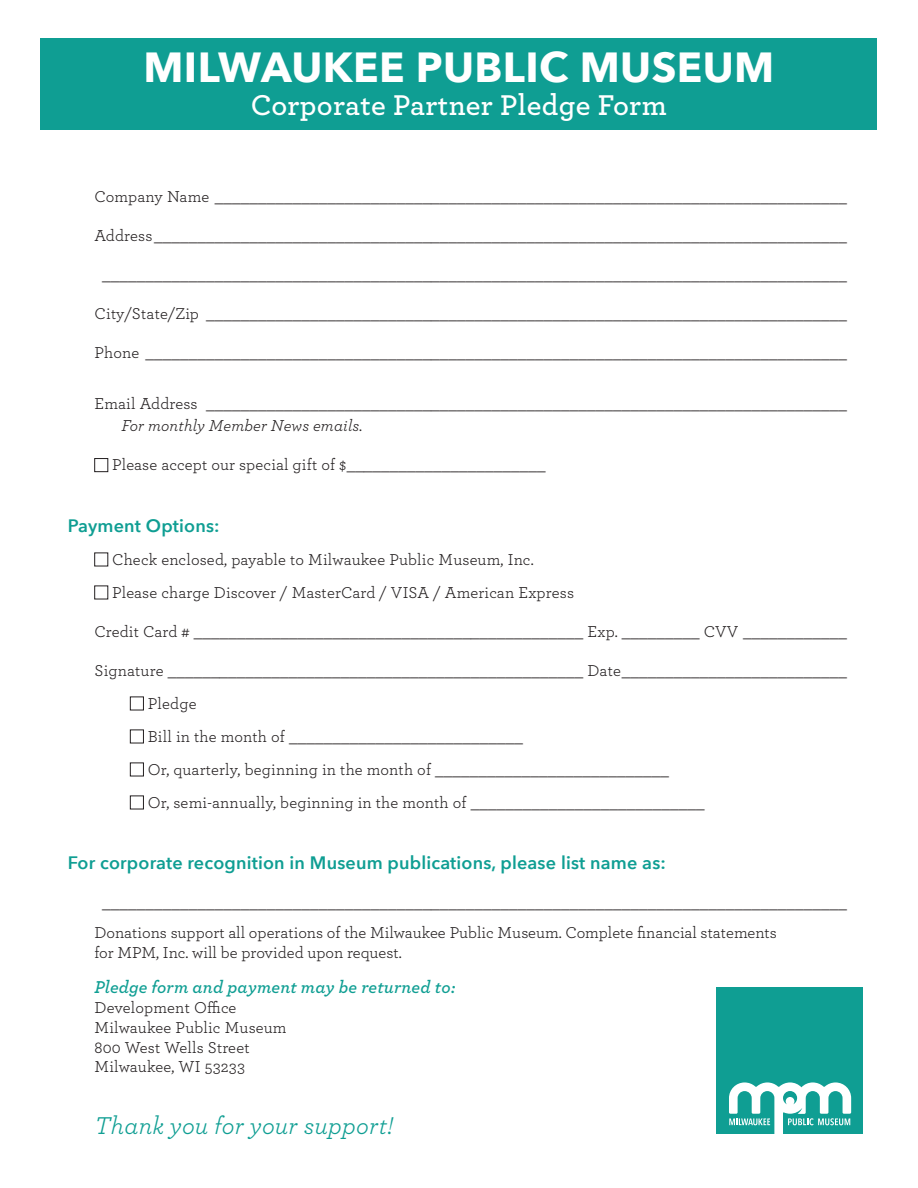
<style>
.page{position:relative;width:918px;height:1188px;background:#fff}
.page>*{position:absolute;margin:0;border:0;box-sizing:border-box;transform-origin:0 0}
.Headline{font:700 42px "Avenir Next";letter-spacing:.01em;color:#fff}
.Headline-2{font:600 30px "Archer";letter-spacing:.01em;color:#fff}
.Headline-3{font:italic 25.5px "Archer";letter-spacing:.01em;color:#0f9e93}
.Headline-4{font:600 18px "Avenir Next";letter-spacing:.01em;color:#0f9e93}
.Headline-5{font:italic 600 18px "Archer";letter-spacing:.01em;color:#0f9e93}
.Headline-6{font:16.5px/19.8px "Archer";letter-spacing:.01em;color:#231f20}
.body{font:16.5px/19.8px "Archer";color:#231f20}
.Subhead{font:16.5px "Archer";color:#231f20}
.Subhead-2{font:italic 16.5px "Archer";letter-spacing:.01em;color:#231f20}
</style>
<div class="page">
<div style="left:40px;top:38px;width:838px;height:92px;background:#0f9e93"></div>
<div style="left:94px;top:458px;width:14px;height:14px;border:1px solid #231f20"></div>
<div style="left:94px;top:553px;width:14px;height:13px;border:1px solid #231f20"></div>
<div style="left:94px;top:586px;width:14px;height:13px;border:1px solid #231f20"></div>
<div style="left:130px;top:697px;width:14px;height:13px;border:1px solid #231f20"></div>
<div style="left:130px;top:730px;width:14px;height:13px;border:1px solid #231f20"></div>
<div style="left:130px;top:763px;width:14px;height:13px;border:1px solid #231f20"></div>
<div style="left:130px;top:796px;width:14px;height:13px;border:1px solid #231f20"></div>
<div style="left:716px;top:988px;width:147px;height:146px;background:#0f9e93"></div>
<svg style="left:729px;top:1082px;width:122px;height:52px"></svg>
<p class="Headline" style="left:143px;top:31px;width:633px">MILWAUKEE PUBLIC MUSEUM</p>
<p class="Headline-2" style="left:251px;top:83px;width:417px">Corporate Partner Pledge Form</p>
<p class="Headline-6" style="left:94px;top:186px;width:754px">Company Name _________________________________________________________________________</p>
<p class="Headline-6" style="left:94px;top:225px;width:754px">Address________________________________________________________________________________</p>
<p class="Headline-6" style="left:102px;top:264px;width:746px">______________________________________________________________________________________</p>
<p class="Headline-6" style="left:94px;top:303px;width:754px">City/State/Zip __________________________________________________________________________</p>
<p class="Headline-6" style="left:94px;top:342px;width:754px">Phone _________________________________________________________________________________</p>
<p class="Headline-6" style="left:94px;top:393px;width:754px">Email Address __________________________________________________________________________</p>
<p class="Subhead-2" style="left:122px;top:413px;width:243px">For monthly Member News emails.</p>
<p class="Headline-6" style="left:112px;top:454px;width:435px">Please accept our special gift of $_______________________</p>
<p class="Headline-4" style="left:68px;top:510px;width:153px">Payment Options:</p>
<p class="Headline-6" style="left:112px;top:549px;width:423px">Check enclosed, payable to Milwaukee Public Museum, Inc.</p>
<p class="Headline-6" style="left:112px;top:582px;width:464px">Please charge Discover / MasterCard / VISA / American Express</p>
<p class="Headline-6" style="left:94px;top:621px;width:754px">Credit Card # _____________________________________________ Exp. _________ CVV ____________</p>
<p class="Headline-6" style="left:94px;top:660px;width:754px">Signature ________________________________________________ Date__________________________</p>
<p class="Headline-6" style="left:148px;top:693px;width:50px">Pledge</p>
<p class="Headline-6" style="left:148px;top:726px;width:377px">Bill in the month of ___________________________</p>
<p class="Headline-6" style="left:148px;top:759px;width:523px">Or, quarterly, beginning in the month of ___________________________</p>
<p class="Headline-6" style="left:148px;top:792px;width:558px">Or, semi-annually, beginning in the month of ___________________________</p>
<p class="Headline-4" style="left:68px;top:847px;width:600px">For corporate recognition in Museum publications, please list name as:</p>
<p class="Subhead" style="left:102px;top:891px;width:746px">______________________________________________________________________________________</p>
<p class="body" style="left:94px;top:922px;width:684px">Donations support all operations of the Milwaukee Public Museum. Complete financial statements for MPM, Inc. will be provided upon request.</p>
<p class="Headline-5" style="left:94px;top:974px;width:362px">Pledge form and payment may be returned to:</p>
<p class="Headline-6" style="left:94px;top:997px;width:194px">Development Office<br>Milwaukee Public Museum</p>
<p class="Headline-6" style="left:94px;top:1036px;width:157px">800 West Wells Street<br>Milwaukee, WI 53233</p>
<p class="Headline-3" style="left:95px;top:1107px;width:300px">Thank you for your support!</p>
</div>
